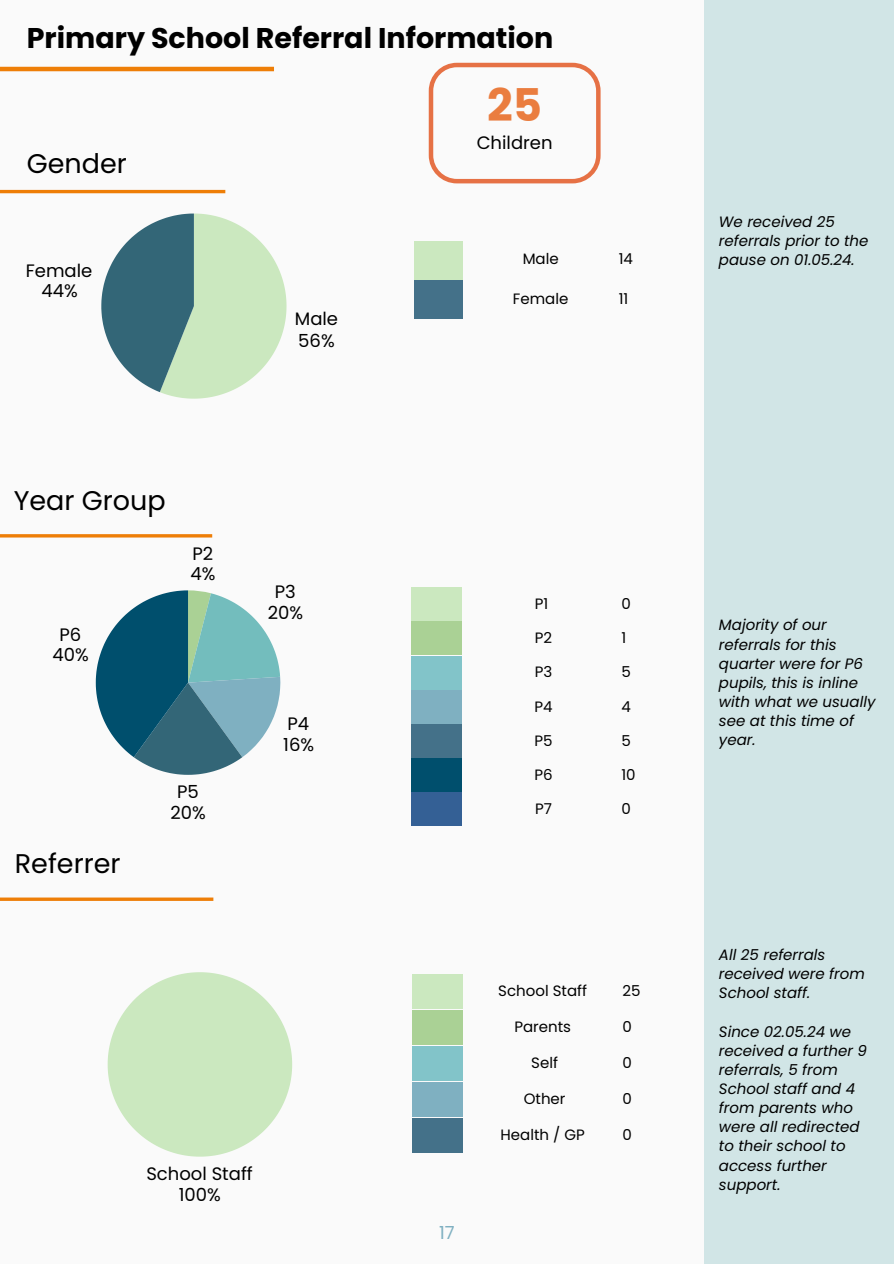
<style>
.page{position:relative;width:894px;height:1264px;background:#fff}
.page>*{position:absolute;margin:0;border:0;box-sizing:border-box;transform-origin:0 0}
.t1{font:700 45px "Poppins";color:#ea7d3f}
.t2{font:700 28.5px "Poppins";color:#000}
.t3{font:27px "Poppins";color:#000}
.t4{font:18px/20.9px "Poppins";color:#000;text-align:center}
.t5{font:18px "Poppins";color:#7fb0c1}
.t6{font:italic 15px/19.2px "Poppins";color:#000}
.t7{font:15px "Poppins";color:#000}
</style>
<div class="page">
<div style="left:0;top:0;width:893px;height:1263px;background:#fafafa"></div>
<div style="left:703px;top:0;width:190px;height:1263px;background:#d1e5e6"></div>
<hr style="left:0;top:67px;width:274px;height:4px;background:#ee7e07">
<svg style="left:428px;top:63px;width:172px;height:120px"></svg>
<hr style="left:0;top:190px;width:225px;height:3px;background:#ee7e07">
<hr style="left:0;top:534px;width:212px;height:3px;background:#ee7e07">
<svg style="left:101px;top:213px;width:185px;height:185px"></svg>
<svg style="left:96px;top:590px;width:184px;height:184px"></svg>
<div style="left:414px;top:241px;width:48px;height:38px;background:#cbe8bf"></div>
<div style="left:414px;top:280px;width:48px;height:39px;background:#447189"></div>
<div style="left:411px;top:587px;width:50px;height:33px;background:#cbe8bf"></div>
<div style="left:411px;top:622px;width:50px;height:33px;background:#aad195"></div>
<div style="left:411px;top:656px;width:50px;height:33px;background:#82c4c9"></div>
<div style="left:411px;top:690px;width:50px;height:33px;background:#7fb0c1"></div>
<div style="left:411px;top:724px;width:50px;height:33px;background:#447189"></div>
<div style="left:411px;top:758px;width:50px;height:33px;background:#004f6d"></div>
<div style="left:411px;top:792px;width:50px;height:33px;background:#346095"></div>
<hr style="left:0;top:897px;width:213px;height:3px;background:#ee7e07">
<svg style="left:108px;top:972px;width:184px;height:184px"></svg>
<div style="left:412px;top:973px;width:50px;height:35px;background:#cbe8bf"></div>
<div style="left:412px;top:1009px;width:50px;height:35px;background:#aad195"></div>
<div style="left:412px;top:1045px;width:50px;height:35px;background:#82c4c9"></div>
<div style="left:412px;top:1081px;width:50px;height:35px;background:#7fb0c1"></div>
<div style="left:412px;top:1117px;width:50px;height:35px;background:#447189"></div>
<h3 class="t2" style="left:27px;top:18px;width:528px">Primary School Referral Information</h3>
<p class="t1" style="left:487px;top:74px;width:56px">25</p>
<h2 class="t3" style="left:27px;top:145px;width:101px">Gender</h2>
<p class="t4" style="left:26px;top:260px;width:68px">Female<br>44%</p>
<p class="t4" style="left:295px;top:308px;width:45px;line-height:21.5px;text-align:left">Male<br>56%</p>
<p class="t3" style="left:14px;top:481px;width:153px">Year Group</p>
<p class="t4" style="left:52px;top:624px;width:38px">P6<br>40%</p>
<p class="t4" style="left:190px;top:543px;width:26px;text-align:left">P2<br>4%</p>
<p class="t3" style="left:15px;top:845px;width:107px">Referrer</p>
<p class="t4" style="left:170px;top:781px;width:37px">P5<br>20%</p>
<p class="t4" style="left:268px;top:581px;width:37px">P3<br>20%</p>
<p class="t4" style="left:283px;top:713px;width:32px;text-align:left">P4<br>16%</p>
<p class="t4" style="left:146px;top:1163px;width:108px">School Staff<br>100%</p>
<p class="t4" style="left:476px;top:132px;width:77px">Children</p>
<p class="t7" style="left:522px;top:249px;width:38px">Male</p>
<p class="t7" style="left:618px;top:249px;width:16px">14</p>
<h1 class="t7" style="left:513px;top:288px;width:57px">Female</h1>
<p class="t7" style="left:618px;top:288px;width:11px">11</p>
<p class="t7" style="left:534px;top:593px;width:15px">P1</p>
<p class="t7" style="left:621px;top:593px;width:11px">0</p>
<p class="t7" style="left:534px;top:627px;width:19px">P2</p>
<p class="t7" style="left:621px;top:627px;width:6px">1</p>
<p class="t7" style="left:534px;top:661px;width:19px">P3</p>
<h2 class="t7" style="left:621px;top:661px;width:11px">5</h2>
<p class="t7" style="left:534px;top:696px;width:20px">P4</p>
<p class="t7" style="left:621px;top:696px;width:11px">4</p>
<p class="t7" style="left:534px;top:730px;width:20px">P5</p>
<p class="t7" style="left:621px;top:730px;width:11px">5</p>
<p class="t7" style="left:534px;top:764px;width:20px">P6</p>
<p class="t7" style="left:621px;top:764px;width:16px">10</p>
<p class="t7" style="left:535px;top:798px;width:18px">P7</p>
<p class="t7" style="left:621px;top:798px;width:11px">0</p>
<p class="t5" style="left:439px;top:1220px;width:17px">17</p>
<p class="t7" style="left:498px;top:980px;width:90px">School Staff</p>
<p class="t7" style="left:622px;top:980px;width:20px">25</p>
<p class="t7" style="left:514px;top:1016px;width:58px">Parents</p>
<p class="t7" style="left:622px;top:1016px;width:11px">0</p>
<p class="t7" style="left:531px;top:1052px;width:28px">Self</p>
<p class="t7" style="left:622px;top:1052px;width:11px">0</p>
<p class="t7" style="left:523px;top:1088px;width:43px">Other</p>
<h2 class="t7" style="left:622px;top:1088px;width:11px">0</h2>
<p class="t7" style="left:500px;top:1124px;width:86px">Health / GP</p>
<p class="t7" style="left:622px;top:1124px;width:11px">0</p>
<p class="t6" style="left:718px;top:212px;width:151px">We received 25 referrals prior to the pause on 01.05.24.</p>
<p class="t6" style="left:718px;top:615px;width:158px">Majority of our referrals for this quarter were for P6 pupils, this is inline with what we usually see at this time of year.</p>
<p class="t6" style="left:718px;top:945px;width:147px">All 25 referrals received were from<br>School staff.</p>
<p class="t6" style="left:718px;top:1021px;width:149px">Since 02.05.24 we received a further 9 referrals, 5 from<br>School staff and 4 from parents who were all redirected to their school to access further support.</p>
</div>
